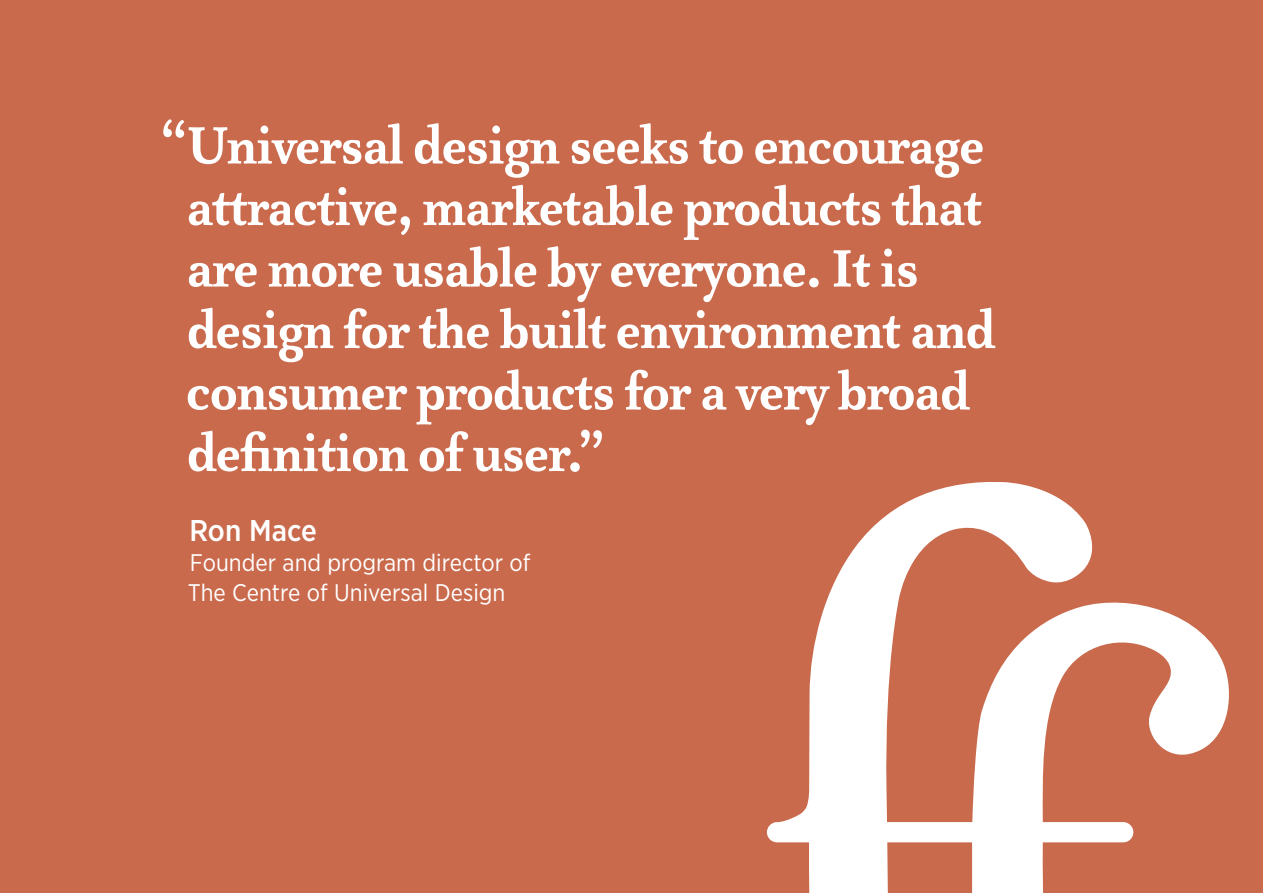
<style>
.page{position:relative;width:1263px;height:893px;background:#ca6a4d}
.page>*{position:absolute;margin:0;border:0;box-sizing:border-box;transform-origin:0 0}
.Feature_Heading{font:700 60px/61.5px "Atma Serif Pro";color:#fff}
.Feature_Subheading{font:500 30px "Gotham Narrow";color:#fff}
.Feature_Subheading-2{font:24px/30px "Gotham Narrow";color:#fff}
</style>
<div class="page">
<svg style="left:766px;top:482px;width:463px;height:411px"></svg>
<h1 class="Feature_Heading" style="left:187px;top:115px;width:810px;text-indent:-26px">“Universal design seeks to encourage attractive, marketable products that are more usable by everyone. It is design for the built environment and consumer products for a very broad definition of user.”</h1>
<p class="Feature_Subheading" style="left:190px;top:511px;width:129px">Ron Mace</p>
<p class="Feature_Subheading-2" style="left:188px;top:547px;width:344px">Founder and program director of<br>The Centre of Universal Design</p>
</div>
